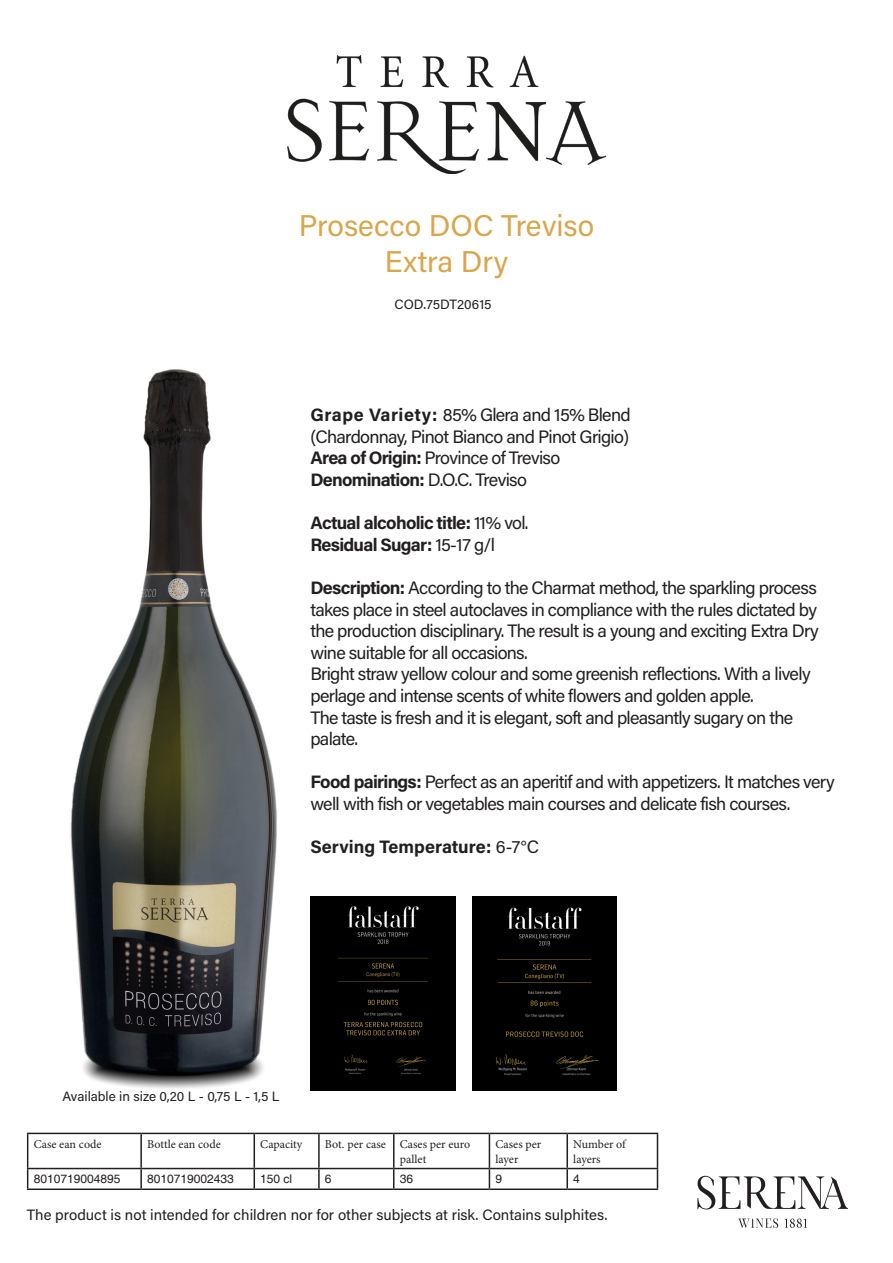
<style>
.page{position:relative;width:893px;height:1263px;background:#fff}
.page>*{position:absolute;margin:0;border:0;box-sizing:border-box;transform-origin:0 0}
.t1{font:30px "Acumin Variable Concept";letter-spacing:.025em;color:#d8a64c}
.t2{font:18px/21.6px "Acumin Variable Concept";letter-spacing:-.015em;color:#231f20}
.t3{font:18px "Acumin Variable Concept";letter-spacing:.015em;color:#231f20}
.t4{font:18px "Acumin Variable Concept";letter-spacing:.055em;color:#231f20}
.t5{font:18px "Acumin Variable Concept";letter-spacing:.005em;color:#231f20}
.t6{font:15px "Acumin Variable Concept";letter-spacing:.02em;color:#231f20}
.t7{font:13.5px "Acumin Variable Concept";letter-spacing:.02em;color:#231f20}
.t8{font:12px/14.4px "Minion Pro";color:#231f20}
.t9{font:12px "Helvetica";color:#231f20}
</style>
<div class="page">
<img style="left:288px;top:56px;width:317px;height:118px">
<img style="left:70px;top:369px;width:207px;height:720px">
<svg style="left:697px;top:1176px;width:151px;height:33px"></svg>
<svg style="left:785px;top:1218px;width:22px;height:10px"></svg>
<svg style="left:738px;top:1218px;width:40px;height:10px"></svg>
<hr style="left:27px;top:1133px;width:114px;height:1px;background:#231f20">
<hr style="left:27px;top:1134px;width:1px;height:34px;background:#231f20">
<hr style="left:141px;top:1133px;width:113px;height:1px;background:#231f20">
<hr style="left:140px;top:1134px;width:2px;height:34px;background:#231f20">
<hr style="left:254px;top:1133px;width:65px;height:1px;background:#231f20">
<hr style="left:254px;top:1134px;width:1px;height:34px;background:#231f20">
<hr style="left:319px;top:1133px;width:75px;height:1px;background:#231f20">
<hr style="left:318px;top:1134px;width:2px;height:34px;background:#231f20">
<hr style="left:394px;top:1133px;width:95px;height:1px;background:#231f20">
<hr style="left:393px;top:1134px;width:1px;height:34px;background:#231f20">
<hr style="left:489px;top:1133px;width:78px;height:1px;background:#231f20">
<hr style="left:489px;top:1134px;width:1px;height:34px;background:#231f20">
<hr style="left:567px;top:1133px;width:91px;height:1px;background:#231f20">
<hr style="left:566px;top:1134px;width:2px;height:34px;background:#231f20">
<hr style="left:657px;top:1134px;width:1px;height:34px;background:#231f20">
<hr style="left:27px;top:1168px;width:114px;height:1px;background:#231f20">
<svg style="left:27px;top:1169px;width:1px;height:19px"></svg>
<hr style="left:141px;top:1168px;width:113px;height:1px;background:#231f20">
<svg style="left:140px;top:1169px;width:2px;height:19px"></svg>
<hr style="left:254px;top:1168px;width:65px;height:1px;background:#231f20">
<svg style="left:254px;top:1169px;width:1px;height:19px"></svg>
<hr style="left:319px;top:1168px;width:75px;height:1px;background:#231f20">
<svg style="left:318px;top:1169px;width:2px;height:19px"></svg>
<hr style="left:394px;top:1168px;width:95px;height:1px;background:#231f20">
<svg style="left:393px;top:1169px;width:1px;height:19px"></svg>
<hr style="left:489px;top:1168px;width:78px;height:1px;background:#231f20">
<svg style="left:489px;top:1169px;width:1px;height:19px"></svg>
<hr style="left:567px;top:1168px;width:91px;height:1px;background:#231f20">
<svg style="left:566px;top:1169px;width:2px;height:19px"></svg>
<svg style="left:657px;top:1169px;width:1px;height:19px"></svg>
<hr style="left:27px;top:1188px;width:114px;height:2px;background:#231f20">
<hr style="left:141px;top:1188px;width:113px;height:2px;background:#231f20">
<hr style="left:254px;top:1188px;width:65px;height:2px;background:#231f20">
<hr style="left:319px;top:1188px;width:75px;height:2px;background:#231f20">
<hr style="left:394px;top:1188px;width:95px;height:2px;background:#231f20">
<hr style="left:489px;top:1188px;width:78px;height:2px;background:#231f20">
<hr style="left:567px;top:1188px;width:91px;height:2px;background:#231f20">
<img style="left:310px;top:897px;width:146px;height:194px">
<img style="left:473px;top:897px;width:144px;height:194px">
<p class="t1" style="left:299px;top:205px;width:296px">Prosecco DOC Treviso</p>
<p class="t1" style="left:385px;top:241px;width:124px">Extra Dry</p>
<p class="t7" style="left:394px;top:295px;width:98px">COD.75DT20615</p>
<p class="t2" style="left:310px;top:403px;width:321px">Grape Variety: 85% Glera and 15% Blend</p>
<p class="t2" style="left:310px;top:425px;width:320px">(Chardonnay, Pinot Bianco and Pinot Grigio)</p>
<p class="t2" style="left:310px;top:447px;width:251px">Area of Origin: Province of Treviso</p>
<p class="t2" style="left:310px;top:468px;width:218px">Denomination: D.O.C. Treviso</p>
<p class="t3" style="left:310px;top:510px;width:219px">Actual alcoholic title: 11% vol.</p>
<p class="t5" style="left:310px;top:532px;width:186px">Residual Sugar: 15-17 g/l</p>
<p class="t2" style="left:310px;top:576px;width:509px;text-align:justify">Description: According to the Charmat method, the sparkling process takes place in steel autoclaves in compliance with the rules dictated by the production disciplinary. The result is a young and exciting Extra Dry wine suitable for all occasions.</p>
<p class="t2" style="left:310px;top:663px;width:501px">Bright straw yellow colour and some greenish reflections. With a lively perlage and intense scents of white flowers and golden apple.</p>
<p class="t2" style="left:310px;top:706px;width:484px">The taste is fresh and it is elegant, soft and pleasantly sugary on the palate.</p>
<p class="t2" style="left:310px;top:771px;width:525px">Food pairings: Perfect as an aperitif and with appetizers. It matches very well with fish or vegetables main courses and delicate fish courses.</p>
<p class="t4" style="left:310px;top:834px;width:230px">Serving Temperature: 6-7°C</p>
<p class="t7" style="left:63px;top:1087px;width:218px">Available in size 0,20 L - 0,75 L - 1,5 L</p>
<p class="t8" style="left:34px;top:1137px;width:70px">Case ean code</p>
<p class="t8" style="left:147px;top:1137px;width:75px">Bottle ean code</p>
<p class="t8" style="left:260px;top:1137px;width:44px">Capacity</p>
<p class="t8" style="left:325px;top:1137px;width:63px">Bot. per case</p>
<p class="t8" style="left:400px;top:1137px;width:72px">Cases per euro pallet</p>
<p class="t8" style="left:495px;top:1137px;width:47px">Cases per layer</p>
<p class="t8" style="left:573px;top:1137px;width:54px">Number of layers</p>
<p class="t9" style="left:34px;top:1172px;width:88px">8010719004895</p>
<p class="t9" style="left:147px;top:1172px;width:88px">8010719002433</p>
<p class="t9" style="left:260px;top:1172px;width:34px">150 cl</p>
<p class="t9" style="left:325px;top:1172px;width:8px">6</p>
<p class="t9" style="left:400px;top:1172px;width:15px">36</p>
<p class="t9" style="left:495px;top:1172px;width:8px">9</p>
<p class="t9" style="left:573px;top:1172px;width:8px">4</p>
<p class="t6" style="left:27px;top:1204px;width:581px">The product is not intended for children nor for other subjects at risk. Contains sulphites.</p>
</div>
